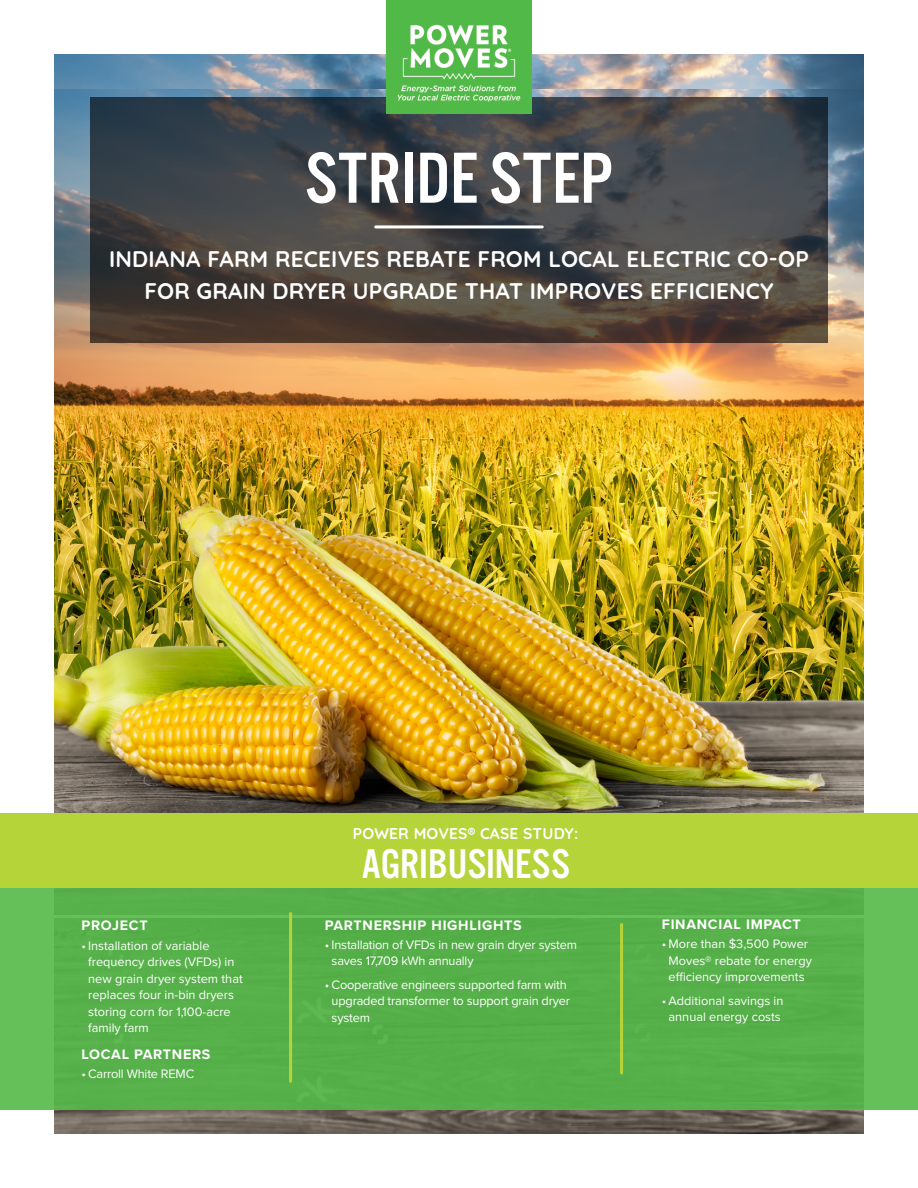
<style>
.page{position:relative;width:918px;height:1188px;background:#fff}
.page>*{position:absolute;margin:0;border:0;box-sizing:border-box;transform-origin:0 0}
.t1{font:75px "Alternate Got No 3 D";letter-spacing:.01em;color:#fff}
.t2{font:43.2px "Alternate Got No 3 D";color:#fff}
.t3{font:700 22.5px/31.5px "Quicksand";letter-spacing:.01em;color:#fff;text-align:center}
.t4{font:700 15.6px "Quicksand";letter-spacing:.01em;color:#fff}
.t5{font:700 14.25px "Proxima Nova";letter-spacing:.05em;color:#fff}
.t6{font:12.75px/16.5px "Proxima Nova";color:#fff}
</style>
<div class="page">
<img style="left:54px;top:1110px;width:810px;height:24px">
<img style="left:54px;top:54px;width:810px;height:35px">
<img style="left:54px;top:89px;width:810px;height:724px">
<svg style="left:90px;top:97px;width:738px;height:246px;background:#454343"></svg>
<hr style="left:376px;top:225px;width:166px;height:3px;background:#fff">
<svg style="left:0;top:887px;width:918px;height:223px;background:#58b24b"></svg>
<hr style="left:289px;top:914px;width:3px;height:167px;background:#b5d43a">
<hr style="left:620px;top:925px;width:3px;height:148px;background:#b5d43a">
<div style="left:0;top:813px;width:918px;height:74px;background:#b5d43a"></div>
<img style="left:386px;top:0;width:146px;height:114px">
<h1 class="t1" style="left:305px;top:138px;width:309px">STRIDE STEP</h1>
<h3 class="t3" style="left:109px;top:241px;width:701px">INDIANA FARM RECEIVES REBATE FROM LOCAL ELECTRIC CO-OP<br>FOR GRAIN DRYER UPGRADE THAT IMPROVES EFFICIENCY</h3>
<p class="t5" style="left:81px;top:915px;width:68px">PROJECT</p>
<p class="t6" style="left:88px;top:937px;width:156px;text-indent:-7px">• Installation of variable frequency drives (VFDs) in new grain dryer system that replaces four in-bin dryers storing corn for 1,100-acre family farm</p>
<p class="t5" style="left:81px;top:1043px;width:131px">LOCAL PARTNERS</p>
<p class="t6" style="left:81px;top:1065px;width:114px">• Carroll White REMC</p>
<p class="t4" style="left:353px;top:821px;width:227px">POWER MOVES® CASE STUDY:</p>
<h2 class="t2" style="left:361px;top:841px;width:210px">AGRIBUSINESS</h2>
<p class="t5" style="left:325px;top:914px;width:198px">PARTNERSHIP HIGHLIGHTS</p>
<p class="t6" style="left:332px;top:936px;width:247px;text-indent:-7px">• Installation of VFDs in new grain dryer system saves 17,709 kWh annually</p>
<p class="t6" style="left:332px;top:976px;width:240px;text-indent:-7px">• Cooperative engineers supported farm with upgraded transformer to support grain dryer system</p>
<p class="t5" style="left:662px;top:914px;width:141px">FINANCIAL IMPACT</p>
<p class="t6" style="left:662px;top:935px;width:152px;text-align:center">• More than $3,500 Power<br>Moves® rebate for energy efficiency improvements</p>
<p class="t6" style="left:662px;top:992px;width:123px;text-align:center">• Additional savings in annual energy costs</p>
</div>
